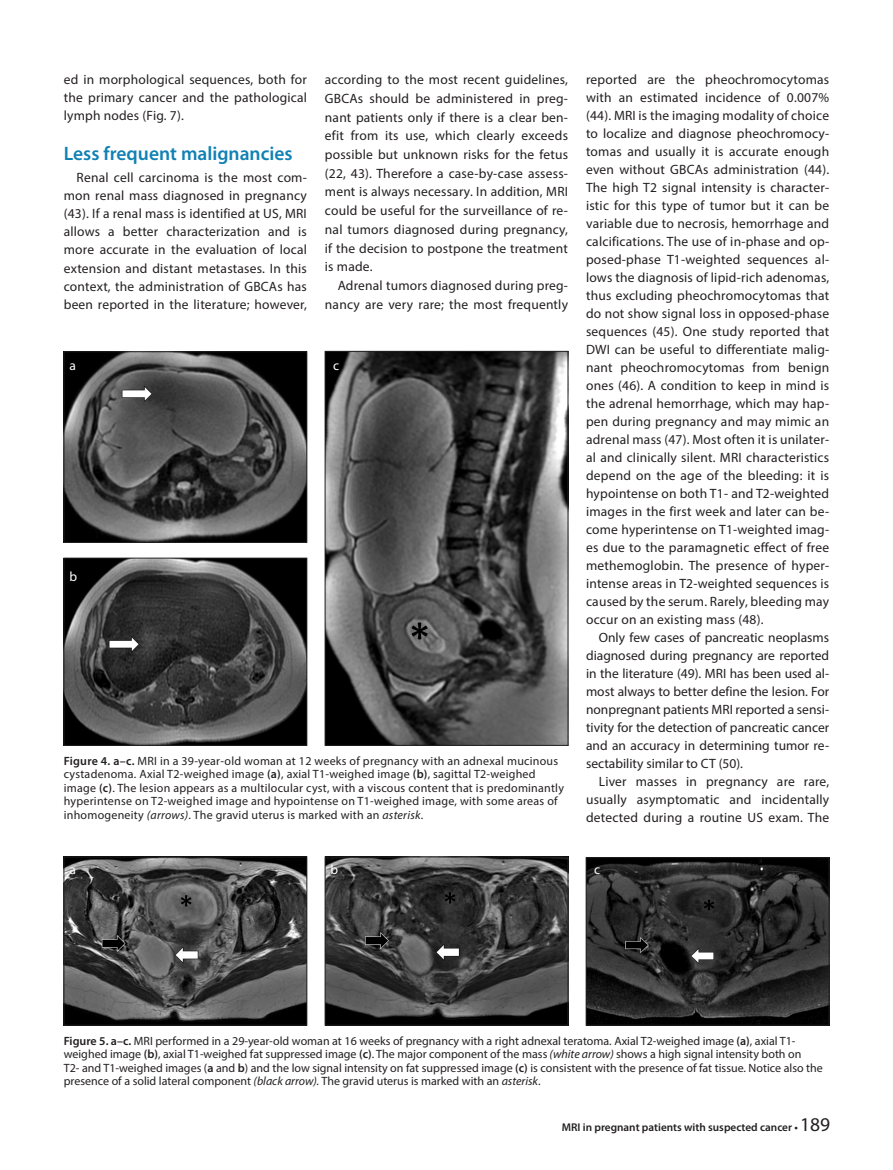
<style>
.page{position:relative;width:893px;height:1170px;background:#fff}
.page>*{position:absolute;margin:0;border:0;box-sizing:border-box;transform-origin:0 0}
.t1{font:600 19.5px "Myriad Pro";color:#1181b4}
.t2{font:13.5px/18px "Myriad Pro";letter-spacing:.015em;color:#231f20;text-align:justify}
.t3{font:13.5px "Myriad Pro";color:#fff}
.t4{font:12px/13.5px "Myriad Pro";color:#231f20}
.t5{font:12px/13.5px "Myriad Pro";letter-spacing:.02em;color:#231f20}
.t6{font:600 11.25px "Myriad Pro";color:#231f20}
.s1{font-weight:600}
.s2{font-style:italic}
.s3{font-weight:400;font-size:19.5px}
</style>
<div class="page">
<img style="left:66px;top:353px;width:239px;height:187px">
<div style="left:64px;top:351px;width:243px;height:191px;border:1px solid #231f20"></div>
<img style="left:66px;top:560px;width:239px;height:183px">
<div style="left:64px;top:558px;width:243px;height:187px;border:1px solid #231f20"></div>
<img style="left:327px;top:353px;width:239px;height:390px">
<div style="left:325px;top:351px;width:243px;height:394px;border:1px solid #231f20"></div>
<img style="left:66px;top:858px;width:239px;height:165px">
<div style="left:64px;top:856px;width:243px;height:169px;border:1px solid #231f20"></div>
<img style="left:327px;top:858px;width:239px;height:165px">
<div style="left:325px;top:856px;width:243px;height:169px;border:1px solid #231f20"></div>
<img style="left:588px;top:859px;width:239px;height:164px">
<div style="left:586px;top:857px;width:243px;height:168px;border:1px solid #231f20"></div>
<p class="t2" style="left:64px;top:71px;width:245px">ed in morphological sequences, both for the primary cancer and the pathological lymph nodes (Fig. 7).</p>
<p class="t1" style="left:64px;top:141px;width:230px">Less frequent malignancies</p>
<p class="t2" style="left:64px;top:168px;width:245px;text-indent:13px">Renal cell carcinoma is the most com&shy;mon renal mass diagnosed in pregnancy (43). If a renal mass is identified at US, MRI allows a better characterization and is more accurate in the evaluation of local extension and distant metastases. In this context, the administration of GBCAs has been reported in the literature; however,</p>
<p class="t2" style="left:325px;top:70px;width:245px;line-height:18.6px">according to the most recent guidelines, GBCAs should be administered in preg&shy;nant patients only if there is a clear ben&shy;efit from its use, which clearly exceeds possible but unknown risks for the fetus (22, 43). Therefore a case-by-case assess&shy;ment is always necessary. In addition, MRI could be useful for the surveillance of re&shy;nal tumors diagnosed during pregnancy, if the decision to postpone the treatment is made.</p>
<p class="t2" style="left:325px;top:276px;width:245px;line-height:18.6px;text-align:right">Adrenal tumors diagnosed during preg&shy;nancy are very rare; the most frequently</p>
<p class="t3" style="left:70px;top:357px;width:8px">a</p>
<p class="t3" style="left:333px;top:357px;width:8px">c</p>
<p class="t3" style="left:69px;top:568px;width:9px">b</p>
<p class="t5" style="left:64px;top:753px;width:502px"><span class="s1">Figure 4. a–c.</span> MRI in a 39-year-old woman at 12 weeks of pregnancy with an adnexal mucinous cystadenoma. Axial T2-weighed image <span class="s1">(a)</span>, axial T1-weighed image <span class="s1">(b)</span>, sagittal T2-weighed image <span class="s1">(c)</span>. The lesion appears as a multilocular cyst, with a viscous content that is predominantly hyperintense on T2-weighed image and hypointense on T1-weighed image, with some areas of inhomogeneity <span class="s2">(arrows)</span>. The gravid uterus is marked with an <span class="s2">asterisk</span>.</p>
<p class="t2" style="left:586px;top:71px;width:245px">reported are the pheochromocytomas with an estimated incidence of 0.007% (44). MRI is the imaging modality of choice to localize and diagnose pheochromocy&shy;tomas and usually it is accurate enough even without GBCAs administration (44).<br>The high T2 signal intensity is character&shy;istic for this type of tumor but it can be variable due to necrosis, hemorrhage and calcifications. The use of in-phase and op&shy;posed-phase T1-weighted sequences al&shy;lows the diagnosis of lipid-rich adenomas, thus excluding pheochromocytomas that do not show signal loss in opposed-phase sequences (45). One study reported that DWI can be useful to differentiate malig&shy;nant pheochromocytomas from benign ones (46). A condition to keep in mind is the adrenal hemorrhage, which may hap&shy;pen during pregnancy and may mimic an adrenal mass (47). Most often it is unilater&shy;al and clinically silent. MRI characteristics depend on the age of the bleeding: it is hypointense on both T1- and T2-weighted images in the first week and later can be&shy;come hyperintense on T1-weighted imag&shy;es due to the paramagnetic effect of free methemoglobin. The presence of hyper&shy;intense areas in T2-weighted sequences is caused by the serum. Rarely, bleeding may occur on an existing mass (48).</p>
<p class="t2" style="left:586px;top:628px;width:245px;text-indent:13px">Only few cases of pancreatic neoplasms diagnosed during pregnancy are reported in the literature (49). MRI has been used al&shy;most always to better define the lesion. For nonpregnant patients MRI reported a sensi&shy;tivity for the detection of pancreatic cancer and an accuracy in determining tumor re&shy;sectability similar to CT (50).</p>
<p class="t2" style="left:586px;top:772px;width:245px;text-indent:13px">Liver masses in pregnancy are rare, usually asymptomatic and incidentally detected during a routine US exam. The</p>
<p class="t3" style="left:70px;top:860px;width:8px">a</p>
<p class="t3" style="left:330px;top:860px;width:9px">b</p>
<p class="t3" style="left:594px;top:860px;width:8px">c</p>
<p class="t4" style="left:64px;top:1033px;width:761px"><span class="s1">Figure 5. a–c.</span> MRI performed in a 29-year-old woman at 16 weeks of pregnancy with a right adnexal teratoma. Axial T2-weighed image <span class="s1">(a)</span>, axial T1- weighed image <span class="s1">(b)</span>, axial T1-weighed fat suppressed image <span class="s1">(c)</span>. The major component of the mass <span class="s2">(white arrow)</span> shows a high signal intensity both on<br>T2- and T1-weighed images (<span class="s1">a</span> and <span class="s1">b</span>) and the low signal intensity on fat suppressed image <span class="s1">(c)</span> is consistent with the presence of fat tissue. Notice also the presence of a solid lateral component <span class="s2">(black arrow).</span> The gravid uterus is marked with an <span class="s2">asterisk</span>.</p>
<p class="t6" style="left:562px;top:1120px;width:270px">MRI in pregnant patients with suspected cancer • <span class="s3">189</span></p>
</div>
